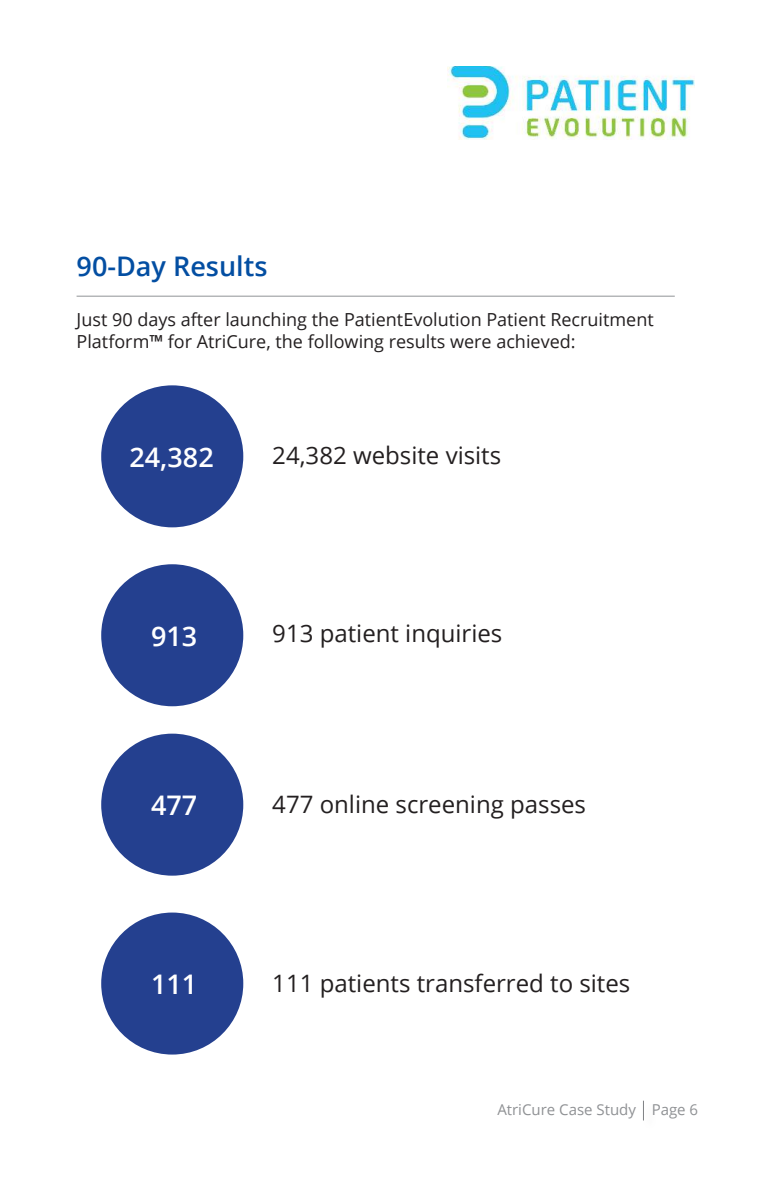
<style>
.page{position:relative;width:771px;height:1191px;background:#fff}
.page>*{position:absolute;margin:0;border:0;box-sizing:border-box;transform-origin:0 0}
.t1{font:600 27px "Open Sans";color:#fff}
.t2{font:600 27px "Open Sans";color:#034ea2}
.t3{font:24px "Open Sans";color:#231f20}
.t4{font:18px/21.6px "Open Sans";color:#231f20}
.t5{font:15px "Open Sans";color:#8f9194}
.s1{font-weight:600}
</style>
<div class="page">
<svg style="left:643px;top:1101px;width:1px;height:19px"></svg>
<img style="left:447px;top:66px;width:247px;height:73px">
<hr style="left:77px;top:296px;width:597px;height:1px;background:#919396">
<div style="left:101px;top:385px;width:142px;height:142px;background:#24408f;border-radius:50%"></div>
<div style="left:101px;top:734px;width:142px;height:142px;background:#24408f;border-radius:50%"></div>
<div style="left:101px;top:564px;width:142px;height:142px;background:#24408f;border-radius:50%"></div>
<div style="left:101px;top:912px;width:142px;height:142px;background:#24408f;border-radius:50%"></div>
<h1 class="t2" style="left:77px;top:256px;width:192px">90-Day Results</h1>
<p class="t4" style="left:77px;top:311px;width:578px">Just 90 days after launching the PatientEvolution Patient Recruitment<br>Platform<span class="s1">™</span> for AtriCure, the following results were achieved:</p>
<h1 class="t1" style="left:129px;top:446px;width:86px">24,382</h1>
<h2 class="t3" style="left:272px;top:439px;width:230px">24,382 website visits</h2>
<h1 class="t1" style="left:151px;top:625px;width:48px">913</h1>
<h1 class="t1" style="left:151px;top:794px;width:48px">477</h1>
<h2 class="t3" style="left:272px;top:624px;width:232px">913 patient inquiries</h2>
<h2 class="t3" style="left:272px;top:795px;width:315px">477 online screening passes</h2>
<h1 class="t1" style="left:151px;top:973px;width:48px">111</h1>
<h2 class="t3" style="left:272px;top:973px;width:359px">111 patients transferred to sites</h2>
<p class="t5" style="left:497px;top:1104px;width:202px">AtriCure Case Study Page 6</p>
</div>
